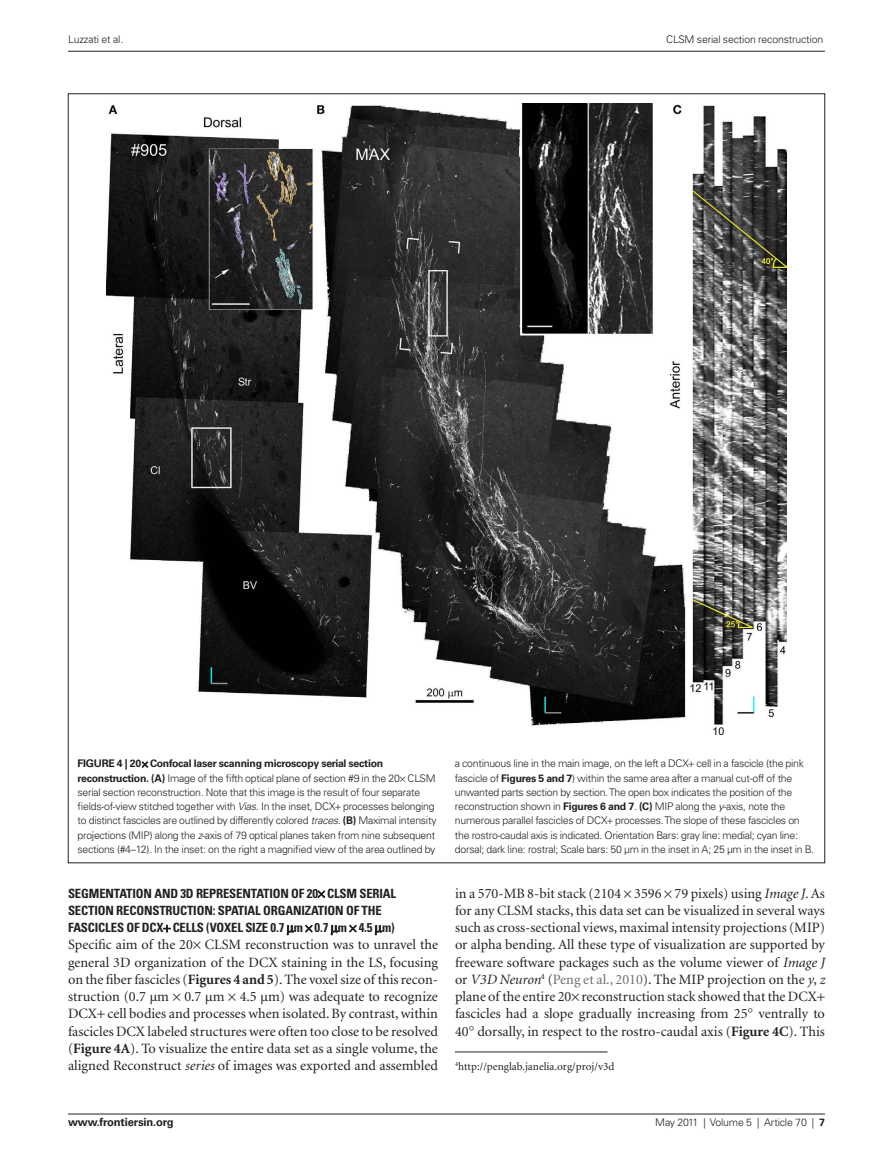
<style>
.page{position:relative;width:893px;height:1170px;background:#fff}
.page>*{position:absolute;margin:0;border:0;box-sizing:border-box;transform-origin:0 0}
.t1{font:14.25px/17.2px "Minion";color:#231f20}
.t2{font:700 condensed 12.75px/17.2px "Univers";letter-spacing:-.01em;color:#231f20}
.t3{font:11.25px "Minion";color:#231f20}
.t4{font:700 11.25px "Univers";letter-spacing:-.015em;color:#231f20}
.t5{font:300 10.5px/14.2px "Univers";letter-spacing:-.025em;color:#231f20}
.s1{font-weight:700}
.s2{font-style:italic}
.s3{color:#6c6d70}
</style>
<div class="page">
<hr style="left:68px;top:1113px;width:757px;height:1px;background:#231f20">
<hr style="left:68px;top:51px;width:757px;height:1px;background:#231f20">
<img style="left:106px;top:103px;width:681px;height:631px">
<hr style="left:455px;top:1051px;width:152px;height:1px;background:#231f20">
<svg style="left:317px;top:890px;width:8px;height:8px"></svg>
<svg style="left:163px;top:924px;width:8px;height:8px"></svg>
<svg style="left:287px;top:925px;width:8px;height:10px"></svg>
<svg style="left:305px;top:924px;width:8px;height:8px"></svg>
<svg style="left:331px;top:925px;width:8px;height:10px"></svg>
<svg style="left:349px;top:924px;width:8px;height:8px"></svg>
<svg style="left:375px;top:925px;width:8px;height:10px"></svg>
<svg style="left:141px;top:761px;width:8px;height:7px"></svg>
<p class="t5" style="left:68px;top:32px;width:57px">Luzzati et al.</p>
<p class="t5" style="left:666px;top:32px;width:158px">CLSM serial section reconstruction</p>
<p class="t5" style="left:78px;top:756px;width:361px"><span class="s1">Figure 4 | 20 Confocal laser scanning microscopy serial section reconstruction. (A)</span> Image of the fifth optical plane of section #9 in the 20 CLSM serial section reconstruction. Note that this image is the result of four separate fields-of-view stitched together with <span class="s2">Vias</span>. In the inset, DCX processes belonging to distinct fascicles are outlined by differently colored <span class="s2">traces</span>. <span class="s1">(B)</span> Maximal intensity projections (MIP) along the <span class="s2">z</span>-axis of 79 optical planes taken from nine subsequent sections (#4–12). In the inset: on the right a magnified view of the area outlined by</p>
<p class="t5" style="left:455px;top:756px;width:361px">a continuous line in the main image, on the left a DCX cell in a fascicle (the pink fascicle of <span class="s1">Figures 5 and 7</span>) within the same area after a manual cut-off of the unwanted parts section by section. The open box indicates the position of the reconstruction shown in <span class="s1">Figures 6 and 7</span>. <span class="s1">(C)</span> MIP along the <span class="s2">y</span>-axis, note the numerous parallel fascicles of DCX processes. The slope of these fascicles on the rostro-caudal axis is indicated. Orientation Bars: gray line: medial; cyan line: dorsal; dark line: rostral; Scale bars: 50 μm in the inset in A; 25 μm in the inset in B.</p>
<p class="t2" style="left:68px;top:884px;width:330px;text-indent:278px">M SERIAL<br>SECTION RECONSTRUCTION: SPATIAL ORGANIZATION OF THE<br>FASCICLES OF DC X CELLS (VOXEL SIZE 0.7 M 0.7 M 4.5 M)</p>
<p class="t1" style="left:68px;top:936px;width:371px;text-align:justify">Specific aim of the 20 CLSM reconstruction was to unravel the general 3D organization of the DCX staining in the LS, focusing on the fiber fascicles (<span class="s1">Figures 4 and 5</span>). The voxel size of this recon&shy;struction (0.7 μm 0.7 μm 4.5 μm) was adequate to recognize DCX cell bodies and processes when isolated. By contrast, within fascicles DCX labeled structures were often too close to be resolved (<span class="s1">Figure 4A</span>). To visualize the entire data set as a single volume, the aligned Reconstruct <span class="s2">series</span> of images was exported and assembled</p>
<p class="t2" style="left:68px;top:884px;width:263px">SEGMENTATION AND 3D REPRESENTATION OF 20 CLS</p>
<p class="t1" style="left:455px;top:884px;width:371px">in a 570-MB 8-bit stack (2104 3596 79 pixels) using <span class="s2">Image J.</span> As for any CLSM stacks, this data set can be visualized in several ways such as cross-sectional views, maximal intensity projections (MIP) or alpha bending. All these type of visualization are supported by freeware software packages such as the volume viewer of <span class="s2">Image J </span>or <span class="s2">V3D Neuron</span><sup>4</sup> (<span class="s3">Peng et al., 2010</span>). The MIP projection on the <span class="s2">y</span>, <span class="s2">z </span>plane of the entire 20 reconstruction stack showed that the DCX fascicles had a slope gradually increasing from 25 ventrally to 40 dorsally, in respect to the rostro-caudal axis (<span class="s1">Figure 4C</span>). This</p>
<p class="t3" style="left:455px;top:1060px;width:161px"><sup>4</sup>http://penglab.janelia.org/proj/v3d</p>
<p class="t4" style="left:68px;top:1115px;width:107px">www.frontiersin.org</p>
<p class="t5" style="left:655px;top:1115px;width:171px">May 2011 | Volume 5 | Article 70 | <span class="s1">7</span></p>
</div>
